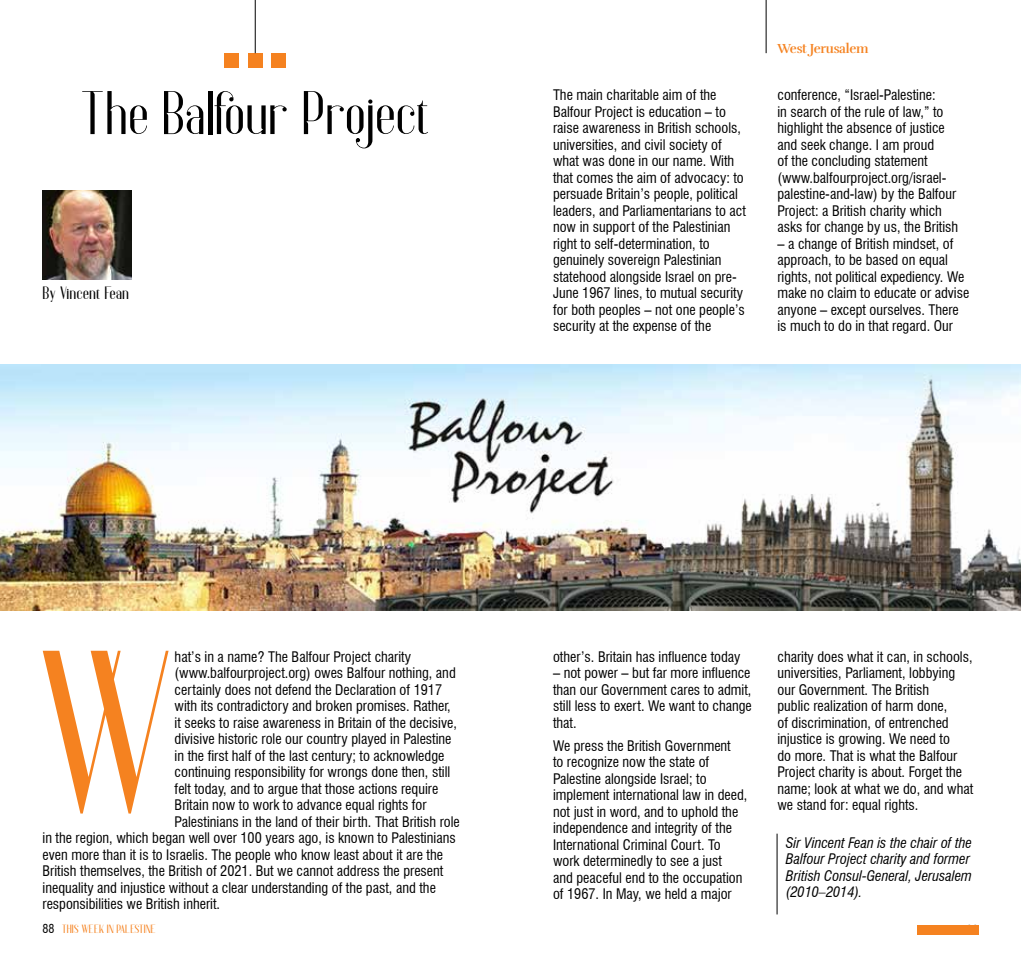
<style>
.page{position:relative;width:1021px;height:957px;background:#fff}
.page>*{position:absolute;margin:0;border:0;box-sizing:border-box;transform-origin:0 0}
.t1{font:232.5px "Anteric";color:#f58220}
.t2{font:61.5px "Anteric";letter-spacing:-.01em;color:#000}
.t3{font:700 18px "Anteric";color:#000}
.t4{font:condensed 14.25px/16.5px "Swiss 721 BT";color:#000}
.t5{font:italic condensed 14.25px/16.5px "Swiss 721 BT";color:#000}
.t6{font:700 13.5px "Rufina";letter-spacing:-.02em;color:#f58220;scale:.96 1}
.t7{font:700 12px "Anteric";color:#f58220}
.s1{font-family:"Swiss 721 BT";font-weight:400;font-stretch:condensed;color:#000}
</style>
<div class="page">
<hr style="left:765px;top:0;width:1px;height:53px;background:#000">
<div style="left:248px;top:53px;width:15px;height:15px;background:#f58220"></div>
<div style="left:224px;top:53px;width:15px;height:15px;background:#f58220"></div>
<div style="left:271px;top:53px;width:15px;height:15px;background:#f58220"></div>
<hr style="left:255px;top:0;width:1px;height:53px;background:#000">
<img style="left:43px;top:190px;width:89px;height:90px">
<img style="left:0;top:365px;width:1020px;height:246px">
<div style="left:916px;top:925px;width:62px;height:9px;background:#f58220"></div>
<hr style="left:776px;top:833px;width:1px;height:81px;background:#000">
<h2 class="t2" style="left:80px;top:91px;width:353px">The Balfour Project</h2>
<p class="t3" style="left:43px;top:284px;width:88px">By Vincent Fean</p>
<p class="t4" style="left:553px;top:87px;width:194px">The main charitable aim of the Balfour Project is education – to raise awareness in British schools, universities, and civil society of what was done in our name. With that comes the aim of advocacy: to persuade Britain’s people, political leaders, and Parliamentarians to act now in support of the Palestinian right to self-determination, to genuinely sovereign Palestinian statehood alongside Israel on pre-June 1967 lines, to mutual security for both peoples – not one people’s security at the expense of the</p>
<p class="t6" style="left:777px;top:40px;width:96px">West Jerusalem</p>
<p class="t4" style="left:777px;top:87px;width:182px">conference, “Israel-Palestine:<br>in search of the rule of law,” to highlight the absence of justice and seek change. I am proud<br>of the concluding statement (www.balfourproject.org/israel&shy;palestine-and-law) by the Balfour<br>Project: a British charity which asks for change by us, the British</p>
<p class="t4" style="left:777px;top:235px;width:193px">– a change of British mindset, of approach, to be based on equal rights, not political expediency. We make no claim to educate or advise anyone – except ourselves. There is much to do in that regard. Our</p>
<p class="t4" style="left:175px;top:648px;width:238px">hat’s in a name? The Balfour Project charity</p>
<p class="t4" style="left:175px;top:664px;width:283px">(www.balfourproject.org) owes Balfour nothing, and</p>
<p class="t4" style="left:175px;top:681px;width:269px">certainly does not defend the Declaration of 1917</p>
<p class="t4" style="left:175px;top:697px;width:277px">with its contradictory and broken promises. Rather,</p>
<p class="t4" style="left:175px;top:714px;width:284px">it seeks to raise awareness in Britain of the decisive,</p>
<p class="t4" style="left:175px;top:730px;width:278px">divisive historic role our country played in Palestine</p>
<p class="t4" style="left:175px;top:747px;width:271px">in the first half of the last century; to acknowledge</p>
<p class="t4" style="left:175px;top:763px;width:277px">continuing responsibility for wrongs done then, still</p>
<p class="t4" style="left:175px;top:780px;width:265px">felt today, and to argue that those actions require</p>
<p class="t4" style="left:175px;top:796px;width:253px">Britain now to work to advance equal rights for</p>
<p class="t4" style="left:175px;top:813px;width:286px">Palestinians in the land of their birth. That British role</p>
<p class="t4" style="left:43px;top:829px;width:414px">in the region, which began well over 100 years ago, is known to Palestinians</p>
<p class="t4" style="left:43px;top:846px;width:402px">even more than it is to Israelis. The people who know least about it are the</p>
<p class="t4" style="left:43px;top:862px;width:402px">British themselves, the British of 2021. But we cannot address the present</p>
<p class="t4" style="left:43px;top:879px;width:395px">inequality and injustice without a clear understanding of the past, and the</p>
<p class="t4" style="left:43px;top:895px;width:179px">responsibilities we British inherit.</p>
<h1 class="t1" style="left:33px;top:650px;width:147px">W</h1>
<p class="t7" style="left:43px;top:922px;width:115px"><span class="s1">88</span> THIS WEEK IN PALESTINE</p>
<p class="t4" style="left:553px;top:648px;width:189px">other’s. Britain has influence today</p>
<p class="t4" style="left:553px;top:664px;width:200px;text-align:justify">– not power – but far more influence than our Government cares to admit, still less to exert. We want to change that.</p>
<p class="t4" style="left:553px;top:737px;width:196px">We press the British Government<br>to recognize now the state of<br>Palestine alongside Israel; to implement international law in deed, not just in word, and to uphold the independence and integrity of the<br>International Criminal Court. To work determinedly to see a just<br>and peaceful end to the occupation of 1967. In May, we held a major</p>
<p class="t4" style="left:777px;top:648px;width:197px">charity does what it can, in schools, universities, Parliament, lobbying our Government. The British<br>public realization of harm done,<br>of discrimination, of entrenched injustice is growing. We need to<br>do more. That is what the Balfour<br>Project charity is about. Forget the name; look at what we do, and what we stand for: equal rights.</p>
<p class="t5" style="left:786px;top:834px;width:188px">Sir Vincent Fean is the chair of the<br>Balfour Project charity and former<br>British Consul-General, Jerusalem (2010–2014).</p>
</div>
